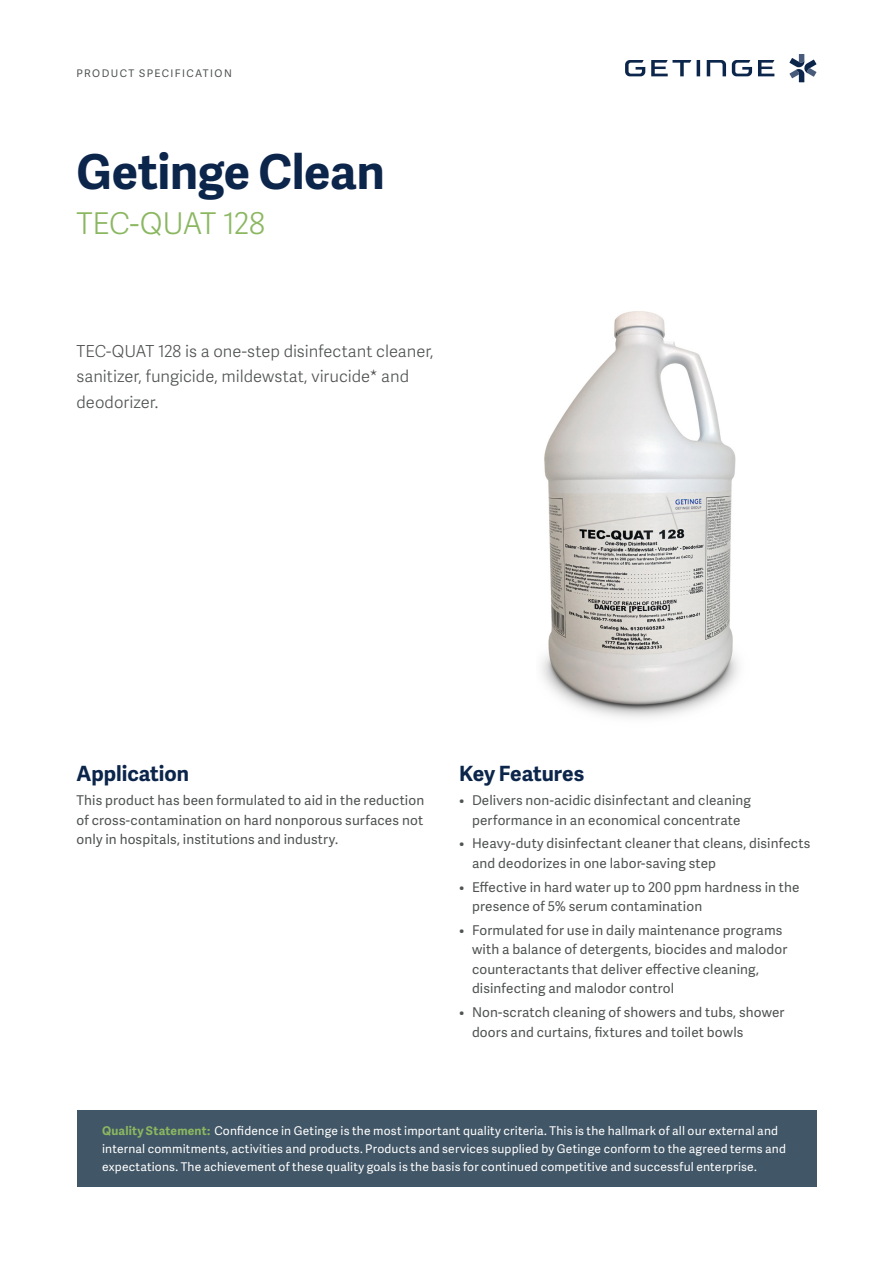
<style>
.page{position:relative;width:893px;height:1263px;background:#fff}
.page>*{position:absolute;margin:0;border:0;box-sizing:border-box;transform-origin:0 0}
.Heading_Bold_Blue{font:700 48px "Adelle Sans";letter-spacing:-.005em;color:#0c254b}
.Subhead_Light_Accent{font:300 30px "Adelle Sans";letter-spacing:-.015em;color:#8bb761}
.Category_Headings{font:700 21px "Adelle Sans";color:#0c254b}
.Product_info{font:300 16.5px/25.5px "Adelle Sans";color:#505353}
.Body{font:13.5px/19.5px "Adelle Sans";letter-spacing:.01em;color:#505353}
.Caption_Adelle_Sans{font:12px/18px "Adelle Sans";letter-spacing:.015em;color:#fff}
.Body-2{font:10.5px "Adelle Sans";letter-spacing:.135em;color:#505353}
.s1{font-weight:700;color:#8bb761}
</style>
<div class="page">
<div style="left:77px;top:1110px;width:739px;height:76px;background:#415666"></div>
<img style="left:541px;top:311px;width:198px;height:407px">
<svg style="left:789px;top:54px;width:27px;height:28px"></svg>
<svg style="left:758px;top:60px;width:16px;height:16px"></svg>
<svg style="left:651px;top:60px;width:40px;height:16px"></svg>
<svg style="left:697px;top:60px;width:3px;height:16px"></svg>
<svg style="left:625px;top:60px;width:20px;height:16px"></svg>
<svg style="left:732px;top:60px;width:20px;height:16px"></svg>
<svg style="left:707px;top:60px;width:19px;height:16px"></svg>
<p class="Body-2" style="left:77px;top:65px;width:157px">PRODUCT SPECIFICATION</p>
<p class="Heading_Bold_Blue" style="left:77px;top:137px;width:310px">Getinge Clean</p>
<p class="Subhead_Light_Accent" style="left:77px;top:202px;width:190px">TEC-QUAT 128</p>
<p class="Product_info" style="left:77px;top:338px;width:359px">TEC-QUAT 128 is a one-step disinfectant cleaner, sanitizer, fungicide, mildewstat, virucide* and deodorizer.</p>
<p class="Category_Headings" style="left:77px;top:758px;width:114px">Application</p>
<p class="Body" style="left:77px;top:790px;width:349px;text-align:justify">This product has been formulated to aid in the reduction of cross-contamination on hard nonporous surfaces not only in hospitals, institutions and industry.</p>
<p class="Category_Headings" style="left:459px;top:758px;width:127px">Key Features</p>
<p class="Body" style="left:459px;top:790px;width:293px;text-align:center">• Delivers non-acidic disinfectant and cleaning performance in an economical concentrate</p>
<p class="Body" style="left:472px;top:833px;width:340px;text-indent:-13px">• Heavy-duty disinfectant cleaner that cleans, disinfects and deodorizes in one labor-saving step</p>
<p class="Body" style="left:472px;top:876px;width:329px;text-indent:-13px">• Effective in hard water up to 200 ppm hardness in the presence of 5% serum contamination</p>
<p class="Body" style="left:472px;top:920px;width:317px;text-indent:-13px">• Formulated for use in daily maintenance programs with a balance of detergents, biocides and malodor counteractants that deliver effective cleaning, disinfecting and malodor control</p>
<p class="Body" style="left:472px;top:1002px;width:314px;text-indent:-13px">• Non-scratch cleaning of showers and tubs, shower doors and curtains, fixtures and toilet bowls</p>
<p class="Caption_Adelle_Sans" style="left:102px;top:1121px;width:685px"><span class="s1">Quality Statement:</span> Confidence in Getinge is the most important quality criteria. This is the hallmark of all our external and internal commitments, activities and products. Products and services supplied by Getinge conform to the agreed terms and expectations. The achievement of these quality goals is the basis for continued competitive and successful enterprise.</p>
</div>
